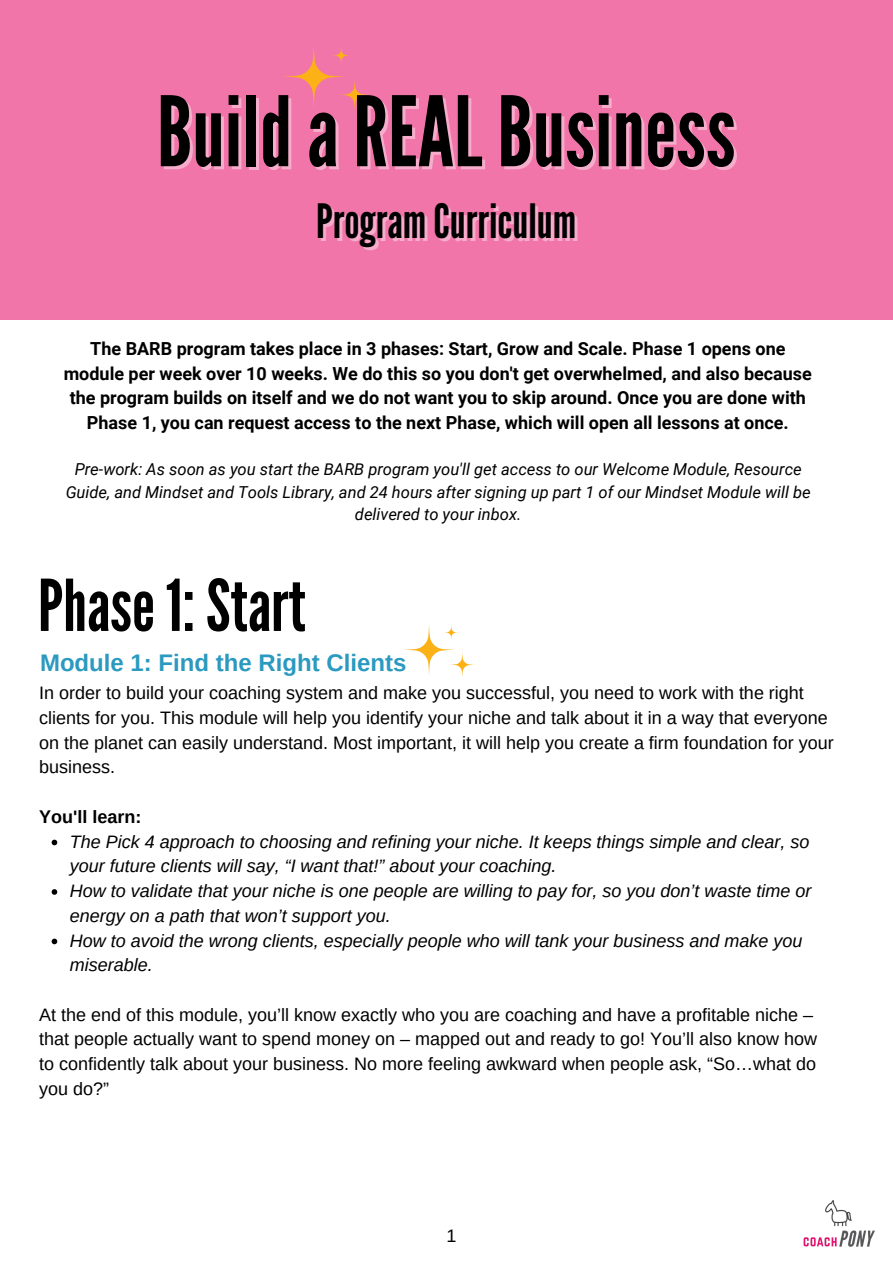
<style>
.page{position:relative;width:893px;height:1264px;background:#fff}
.page>*{position:absolute;margin:0;border:0;box-sizing:border-box;transform-origin:0 0}
.t1{font:96.6px "League Gothic";color:#000}
.t2{font:71.25px "League Gothic";color:#000}
.t3{font:47.25px "League Gothic";color:#000}
.t4{font:700 24px "Arimo";color:#2b99c0}
.t5{font:18px/24.8px "Arimo";color:#000}
.t6{font:italic 18px/24.8px "Arimo";color:#000}
.t7{font:700 18px/24.8px "Roboto";color:#000;text-align:center}
.t8{font:700 18px "Arimo";color:#000}
.t9{font:italic 16.5px/22.5px "Roboto";color:#000;text-align:center}
</style>
<div class="page">
<div style="left:0;top:0;width:892px;height:319px;background:#f175a9"></div>
<svg style="left:52px;top:839px;width:5px;height:6px"></svg>
<svg style="left:52px;top:889px;width:5px;height:5px"></svg>
<svg style="left:52px;top:938px;width:5px;height:6px"></svg>
<svg style="left:283px;top:46px;width:87px;height:64px"></svg>
<svg style="left:404px;top:625px;width:71px;height:53px"></svg>
<img style="left:803px;top:1200px;width:71px;height:47px">
<h1 class="t1" style="left:157px;top:76px;width:580px">BuildaREALBusiness</h1>
<h3 class="t3" style="left:316px;top:194px;width:262px">Program Curriculum</h3>
<p class="t7" style="left:64px;top:336px;width:749px">The BARB program takes place in 3 phases: Start, Grow and Scale. Phase 1 opens one module per week over 10 weeks. We do this so you don't get overwhelmed, and also because the program builds on itself and we do not want you to skip around. Once you are done with Phase 1, you can request access to the next Phase, which will open all lessons at once.</p>
<p class="t9" style="left:66px;top:458px;width:746px">Pre-work: As soon as you start the BARB program you'll get access to our Welcome Module, Resource<br>Guide, and Mindset and Tools Library, and 24 hours after signing up part 1 of our Mindset Module will be delivered to your inbox.</p>
<h2 class="t2" style="left:38px;top:564px;width:269px">Phase1:Start</h2>
<h3 class="t4" style="left:40px;top:649px;width:368px">Module 1: Find the Right Clients</h3>
<p class="t5" style="left:39px;top:680px;width:796px">In order to build your coaching system and make you successful, you need to work with the right clients for you. This module will help you identify your niche and talk about it in a way that everyone on the planet can easily understand. Most important, it will help you create a firm foundation for your business.</p>
<p class="t8" style="left:39px;top:806px;width:104px">You'll learn:</p>
<p class="t6" style="left:70px;top:829px;width:743px">The Pick 4 approach to choosing and refining your niche. It keeps things simple and clear, so your future clients will say, “I want that!” about your coaching.<br>How to validate that your niche is one people are willing to pay for, so you don’t waste time or energy on a path that won’t support you.<br>How to avoid the wrong clients, especially people who will tank your business and make you miserable.</p>
<p class="t5" style="left:39px;top:1002px;width:779px">At the end of this module, you’ll know exactly who you are coaching and have a profitable niche – that people actually want to spend money on – mapped out and ready to go! You’ll also know how to confidently talk about your business. No more feeling awkward when people ask, “So…what do you do?”</p>
<p class="t5" style="left:446px;top:1223px;width:11px">1</p>
</div>
